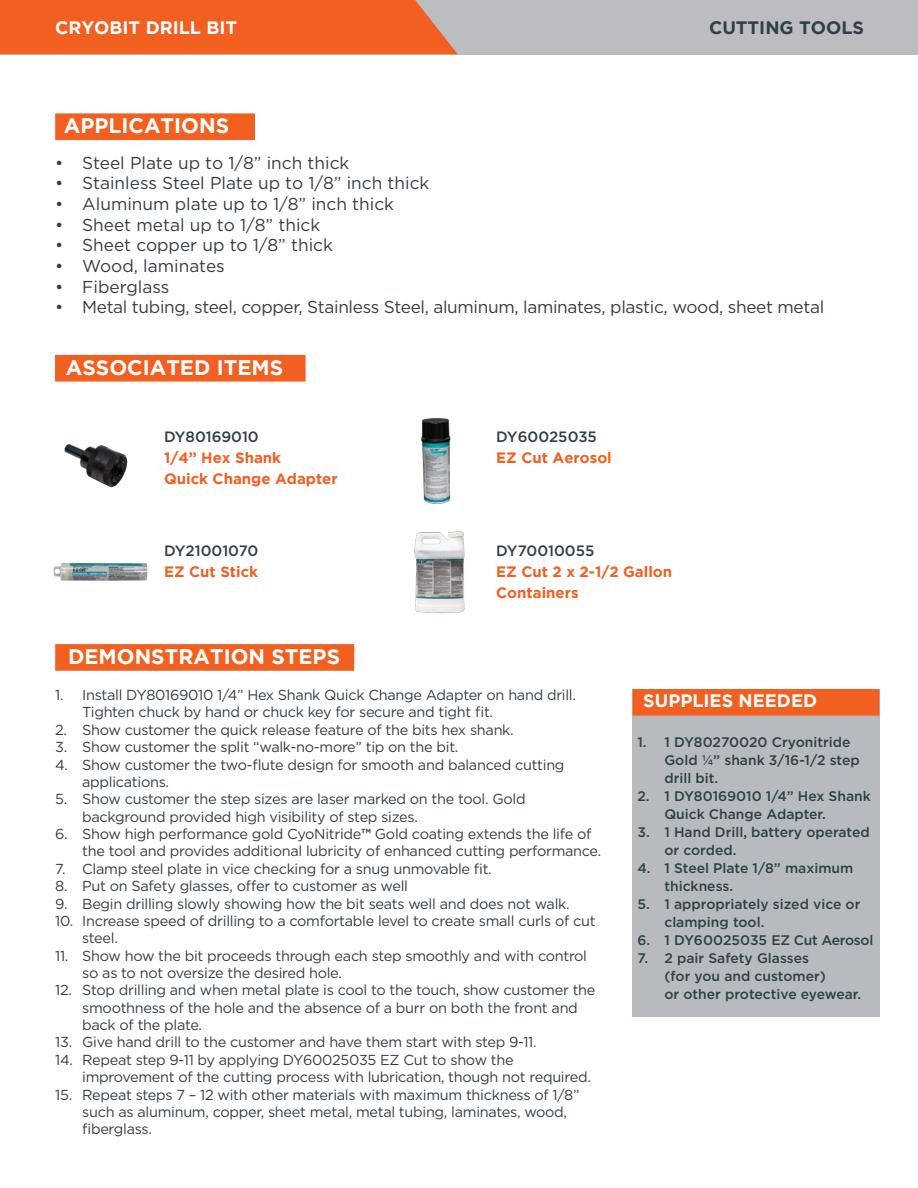
<style>
.page{position:relative;width:918px;height:1188px;background:#fff}
.page>*{position:absolute;margin:0;border:0;box-sizing:border-box;transform-origin:0 0}
.Category_2_no_TOC{font:700 21px "Gotham";color:#fff}
.Category_2_no_TOC-2{font:700 18px "Gotham";color:#fff}
.Category_2_no_TOC-3{font:700 18px "Gotham";color:#323e48}
.t1{font:17.25px "Gotham";color:#323e48}
.t2{font:17.25px "Gotham";letter-spacing:-.02em;color:#323e48}
.Bullet_Text{font:700 15px/21px "Gotham";color:#f26021}
.Bullet_Text-2{font:500 15px "Gotham";color:#323e48}
.t3{font:14.4px/17.4px "Gotham";letter-spacing:-.02em;color:#323e48}
.t4{font:500 13.8px/18px "Gotham";color:#323e48}
.t5{font:500 13.8px "Gotham";letter-spacing:-.02em;color:#323e48}
.s1{font-weight:700}
</style>
<div class="page">
<div style="left:0;top:0;width:918px;height:54px;background:#bcbdc0"></div>
<div style="left:0;top:0;width:458px;height:54px;background:#f26021"></div>
<div style="left:55px;top:355px;width:251px;height:27px;background:#f26021;border:2px solid #f26021"></div>
<img style="left:421px;top:418px;width:30px;height:86px">
<img style="left:53px;top:562px;width:95px;height:19px">
<img style="left:64px;top:444px;width:64px;height:44px">
<img style="left:414px;top:531px;width:51px;height:82px">
<div style="left:55px;top:113px;width:200px;height:27px;background:#f26021;border:2px solid #f26021"></div>
<div style="left:633px;top:689px;width:247px;height:327px;background:#b7bbbf"></div>
<div style="left:55px;top:644px;width:299px;height:27px;background:#f26021;border:2px solid #f26021"></div>
<div style="left:633px;top:689px;width:246px;height:27px;background:#f26021;border:2px solid #f26021"></div>
<p class="Category_2_no_TOC-2" style="left:55px;top:17px;width:184px">CRYOBIT DRILL BIT</p>
<p class="Category_2_no_TOC-3" style="left:709px;top:17px;width:156px">CUTTING TOOLS</p>
<p class="Category_2_no_TOC" style="left:64px;top:114px;width:167px">APPLICATIONS</p>
<p class="t1" style="left:55px;top:151px;width:296px">• Steel Plate up to 1/8” inch thick</p>
<p class="t1" style="left:55px;top:172px;width:376px">• Stainless Steel Plate up to 1/8” inch thick</p>
<p class="t1" style="left:55px;top:193px;width:340px">• Aluminum plate up to 1/8” inch thick</p>
<p class="t1" style="left:55px;top:214px;width:266px">• Sheet metal up to 1/8” thick</p>
<p class="t1" style="left:55px;top:234px;width:279px">• Sheet copper up to 1/8” thick</p>
<p class="t1" style="left:55px;top:255px;width:171px">• Wood, laminates</p>
<p class="t1" style="left:55px;top:276px;width:116px">• Fiberglass</p>
<p class="t2" style="left:55px;top:296px;width:771px">• Metal tubing, steel, copper, Stainless Steel, aluminum, laminates, plastic, wood, sheet metal</p>
<p class="Category_2_no_TOC" style="left:66px;top:355px;width:219px">ASSOCIATED ITEMS</p>
<p class="Bullet_Text-2" style="left:164px;top:427px;width:96px">DY80169010</p>
<p class="Bullet_Text" style="left:164px;top:447px;width:119px">1/4” Hex Shank</p>
<p class="Bullet_Text" style="left:164px;top:468px;width:175px">Quick Change Adapter</p>
<p class="Bullet_Text-2" style="left:164px;top:541px;width:96px">DY21001070</p>
<p class="Bullet_Text" style="left:164px;top:561px;width:96px">EZ Cut Stick</p>
<p class="Category_2_no_TOC" style="left:68px;top:644px;width:273px">DEMONSTRATION STEPS</p>
<p class="Bullet_Text-2" style="left:496px;top:427px;width:102px">DY60025035</p>
<p class="Bullet_Text" style="left:496px;top:447px;width:117px">EZ Cut Aerosol</p>
<p class="Bullet_Text-2" style="left:496px;top:541px;width:100px">DY70010055</p>
<p class="Bullet_Text" style="left:496px;top:561px;width:178px">EZ Cut 2 x 2-1/2 Gallon<br>Containers</p>
<p class="t3" style="left:82px;top:686px;width:495px;text-indent:-27px">1. Install DY80169010 1/4” Hex Shank Quick Change Adapter on hand drill.<br>Tighten chuck by hand or chuck key for secure and tight fit.</p>
<p class="t3" style="left:55px;top:721px;width:460px">2. Show customer the quick release feature of the bits hex shank.</p>
<p class="t3" style="left:55px;top:738px;width:405px">3. Show customer the split “walk-no-more” tip on the bit.</p>
<p class="t3" style="left:82px;top:755px;width:484px;text-indent:-27px">4. Show customer the two-flute design for smooth and balanced cutting applications.</p>
<p class="t3" style="left:82px;top:790px;width:445px;text-indent:-27px">5. Show customer the step sizes are laser marked on the tool. Gold background provided high visibility of step sizes.</p>
<p class="t3" style="left:82px;top:825px;width:521px;text-indent:-27px">6. Show high performance gold CyoNitride<span class="s1">™</span> Gold coating extends the life of the tool and provides additional lubricity of enhanced cutting performance.</p>
<p class="t3" style="left:55px;top:860px;width:438px">7. Clamp steel plate in vice checking for a snug unmovable fit.</p>
<p class="t3" style="left:55px;top:877px;width:354px">8. Put on Safety glasses, offer to customer as well</p>
<p class="t3" style="left:55px;top:894px;width:516px">9. Begin drilling slowly showing how the bit seats well and does not walk.</p>
<p class="t3" style="left:82px;top:912px;width:515px;text-indent:-27px">10. Increase speed of drilling to a comfortable level to create small curls of cut steel.</p>
<p class="t3" style="left:82px;top:947px;width:506px;text-indent:-27px">11. Show how the bit proceeds through each step smoothly and with control so as to not oversize the desired hole.</p>
<p class="t3" style="left:82px;top:981px;width:515px;text-indent:-27px">12. Stop drilling and when metal plate is cool to the touch, show customer the smoothness of the hole and the absence of a burr on both the front and back of the plate.</p>
<p class="t3" style="left:55px;top:1033px;width:483px">13. Give hand drill to the customer and have them start with step 9-11.</p>
<p class="t3" style="left:82px;top:1051px;width:510px;text-indent:-27px">14. Repeat step 9-11 by applying DY60025035 EZ Cut to show the improvement of the cutting process with lubrication, though not required.</p>
<p class="t3" style="left:82px;top:1085px;width:499px;text-indent:-27px">15. Repeat steps 7 – 12 with other materials with maximum thickness of 1/8” such as aluminum, copper, sheet metal, metal tubing, laminates, wood, fiberglass.</p>
<p class="Category_2_no_TOC-2" style="left:643px;top:690px;width:175px">SUPPLIES NEEDED</p>
<p class="t4" style="left:664px;top:733px;width:197px;text-indent:-27px">1. 1 DY80270020 Cryonitride<br>Gold ¼” shank 3/16-1/2 step drill bit.</p>
<p class="t4" style="left:664px;top:787px;width:208px;text-indent:-27px">2. 1 DY80169010 1/4” Hex Shank<br>Quick Change Adapter.</p>
<p class="t4" style="left:664px;top:823px;width:207px;text-indent:-27px">3. 1 Hand Drill, battery operated or corded.</p>
<p class="t4" style="left:664px;top:859px;width:190px;text-indent:-27px">4. 1 Steel Plate 1/8” maximum thickness.</p>
<p class="t4" style="left:664px;top:895px;width:198px;text-indent:-27px">5. 1 appropriately sized vice or clamping tool.</p>
<p class="t5" style="left:637px;top:931px;width:237px">6. 1 DY60025035 EZ Cut Aerosol</p>
<p class="t4" style="left:664px;top:949px;width:198px;text-indent:-27px">7. 2 pair Safety Glasses<br>(for you and customer)<br>or other protective eyewear.</p>
</div>
